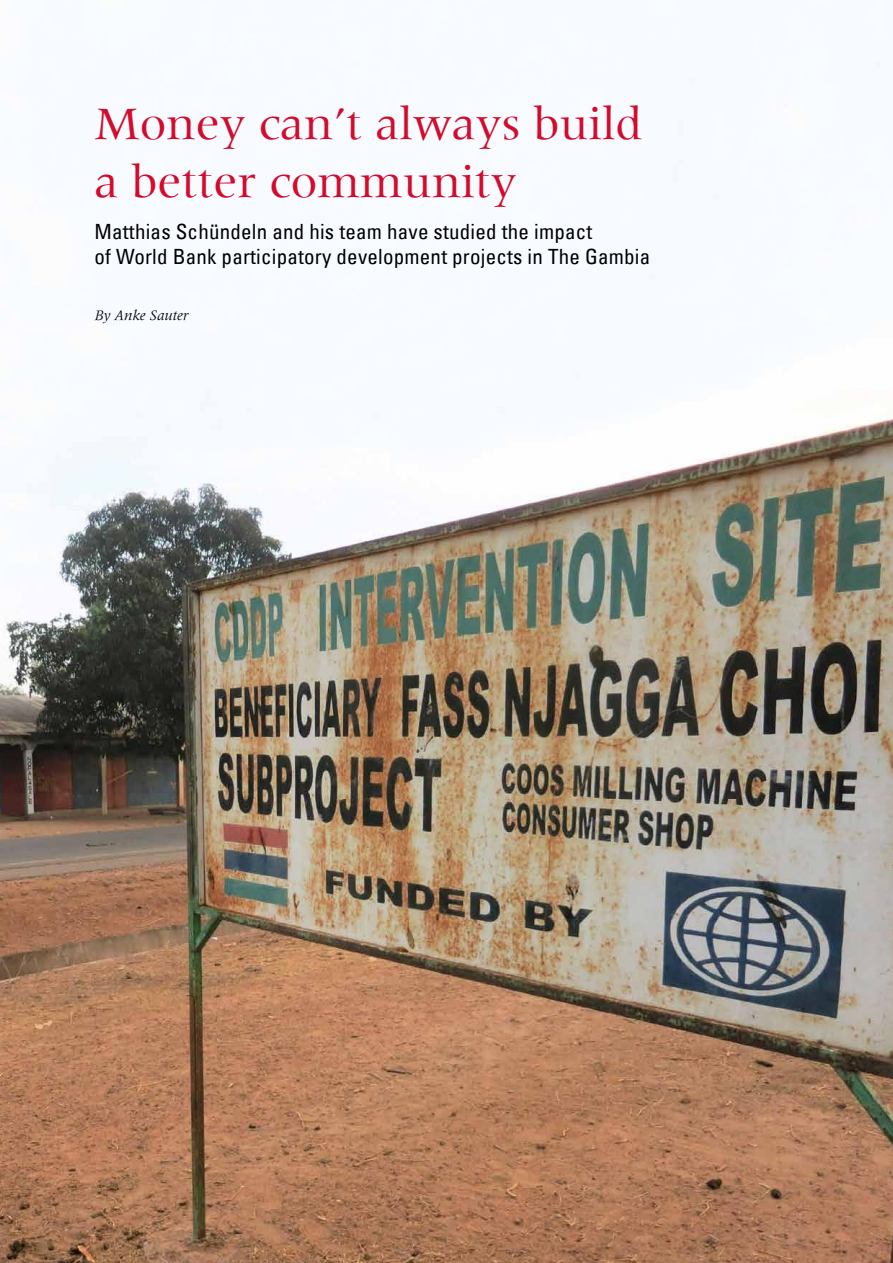
<style>
.page{position:relative;width:893px;height:1263px;background:#fff}
.page>*{position:absolute;margin:0;border:0;box-sizing:border-box;transform-origin:0 0}
.t1{font:48px/57.6px "Meridien";color:#d30b2c}
.t2{font:condensed 21px/25.2px "Univers Com 57";letter-spacing:.01em;color:#000}
.t3{font:italic 15px "Meridien Com";color:#000}
</style>
<div class="page">
<img style="left:0;top:62px;width:893px;height:1201px">
<h1 class="t1" style="left:94px;top:95px;width:549px">Money can’t always build a better community</h1>
<p class="t2" style="left:94px;top:218px;width:557px">Matthias Schündeln and his team have studied the impact<br>of World Bank participatory development projects in The Gambia</p>
<p class="t3" style="left:94px;top:307px;width:96px">By Anke Sauter</p>
</div>
